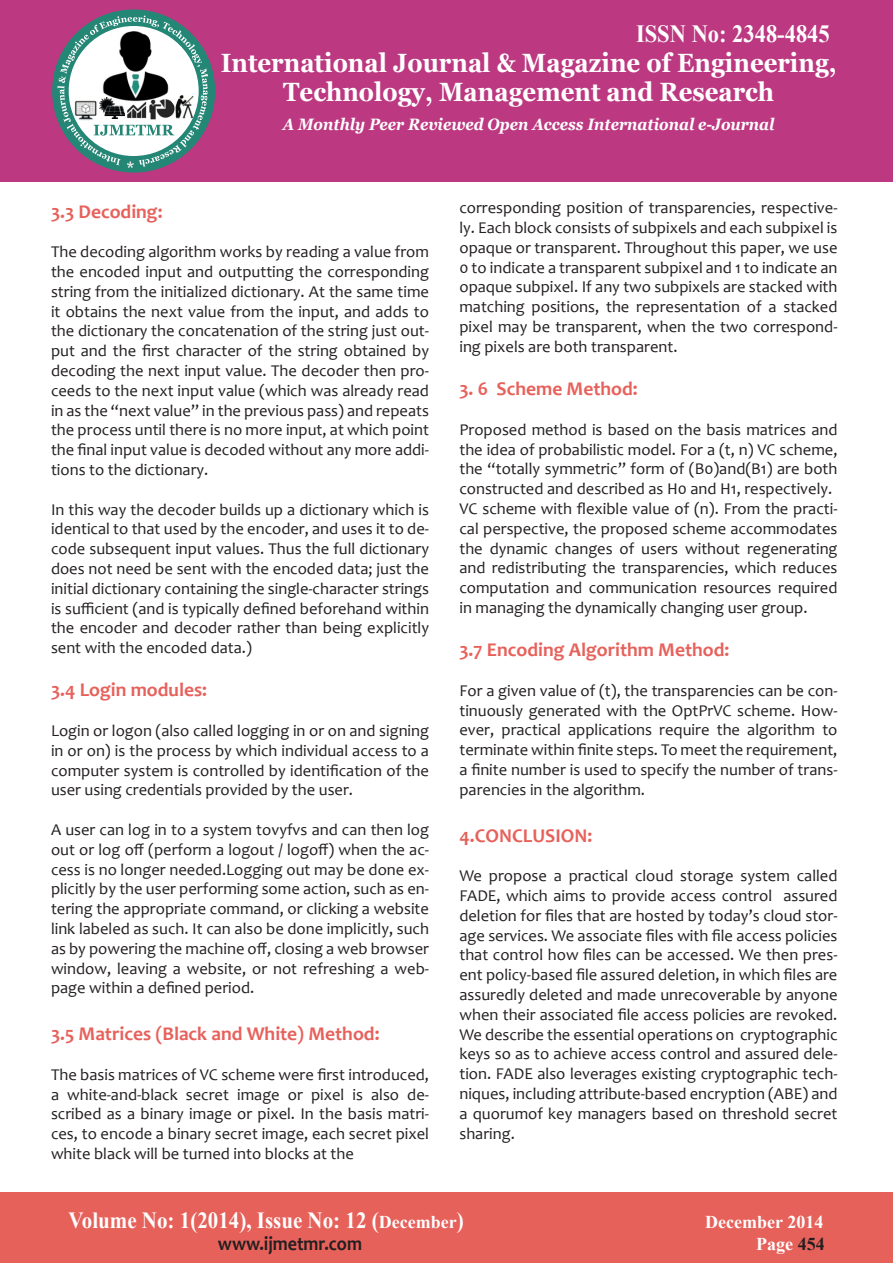
<style>
.page{position:relative;width:893px;height:1263px;background:#fff}
.page>*{position:absolute;margin:0;border:0;box-sizing:border-box;transform-origin:0 0}
.t1{font:700 26.4px "Georgia";color:#fff;scale:.91 1}
.t2{font:700 24.75px "Times New Roman";color:#fff;scale:.91 1}
.t3{font:700 23.1px "Times New Roman";color:#fff;scale:.91 1}
.t4{font:700 19.8px "Candara";color:#231f20;scale:.91 1}
.t5{font:700 19.5px "Candara";color:#e7615b}
.t6{font:700 18px "Times New Roman";color:#fff}
.t7{font:16.5px/19.8px "Candara";color:#231f20;text-align:justify}
.t8{font:italic 700 16.5px "Georgia";color:#fff;scale:.91 1}
.s1{font-size:18px}
.s2{color:#231f20}
</style>
<div class="page">
<div style="left:0;top:1193px;width:893px;height:70px;background:#e7615b"></div>
<div style="left:0;top:0;width:893px;height:182px;background:#bc3981"></div>
<div style="left:52px;top:9px;width:163px;height:164px;background:#248675;border-radius:50%"></div>
<svg style="left:58px;top:16px;width:150px;height:152px"></svg>
<img style="left:148px;top:98px;width:27px;height:23px">
<img style="left:175px;top:95px;width:21px;height:25px">
<img style="left:100px;top:30px;width:72px;height:74px">
<img style="left:73px;top:99px;width:26px;height:22px">
<img style="left:100px;top:98px;width:25px;height:21px">
<p class="t2" style="left:636px;top:16px;width:214px">ISSN No: 2348-4845</p>
<p class="t1" style="left:221px;top:46px;width:678px">International Journal &amp; Magazine of Engineering,</p>
<p class="t1" style="left:283px;top:75px;width:541px">Technology, Management and Research</p>
<p class="t8" style="left:283px;top:113px;width:542px">A Monthly Peer Reviewed Open Access International e-Journal</p>
<p class="t5" style="left:51px;top:199px;width:113px">3.3 Decoding:</p>
<p class="t7" style="left:51px;top:242px;width:380px">The decoding algorithm works by reading a value from the encoded input and outputting the corresponding string from the initialized dictionary. At the same time it obtains the next value from the input, and adds to the dictionary the concatenation of the string just out&shy;put and the first character of the string obtained by decoding the next input value. The decoder then pro&shy;ceeds to the next input value (which was already read in as the “next value” in the previous pass) and repeats the process until there is no more input, at which point the final input value is decoded without any more addi&shy;tions to the dictionary.</p>
<p class="t7" style="left:51px;top:499px;width:380px">In this way the decoder builds up a dictionary which is identical to that used by the encoder, and uses it to de&shy;code subsequent input values. Thus the full dictionary does not need be sent with the encoded data; just the initial dictionary containing the single-character strings is sufficient (and is typically defined beforehand within the encoder and decoder rather than being explicitly sent with the encoded data.)</p>
<p class="t5" style="left:51px;top:678px;width:158px">3.4 Login modules:</p>
<p class="t7" style="left:51px;top:721px;width:380px">Login or logon (also called logging in or on and signing in or on) is the process by which individual access to a computer system is controlled by identification of the user using credentials provided by the user.</p>
<p class="t7" style="left:51px;top:820px;width:380px">A user can log in to a system tovyfvs and can then log out or log off (perform a logout / logoff) when the ac&shy;cess is no longer needed.Logging out may be done ex&shy;plicitly by the user performing some action, such as en&shy;tering the appropriate command, or clicking a website link labeled as such. It can also be done implicitly, such as by powering the machine off, closing a web browser window, leaving a website, or not refreshing a web&shy;page within a defined period.</p>
<p class="t5" style="left:51px;top:1022px;width:330px">3.5 Matrices (Black and White) Method:</p>
<p class="t7" style="left:51px;top:1064px;width:380px">The basis matrices of VC scheme were first introduced, a white-and-black secret image or pixel is also de&shy;scribed as a binary image or pixel. In the basis matri&shy;ces, to encode a binary secret image, each secret pixel white black will be turned into blocks at the</p>
<p class="t7" style="left:459px;top:198px;width:380px">corresponding position of transparencies, respective&shy;ly. Each block consists of subpixels and each subpixel is opaque or transparent. Throughout this paper, we use 0 to indicate a transparent subpixel and 1 to indicate an opaque subpixel. If any two subpixels are stacked with matching positions, the representation of a stacked pixel may be transparent, when the two correspond&shy;ing pixels are both transparent.</p>
<p class="t5" style="left:459px;top:376px;width:180px">3. 6 Scheme Method:</p>
<p class="t7" style="left:459px;top:419px;width:380px">Proposed method is based on the basis matrices and the idea of probabilistic model. For a (t, n) VC scheme, the “totally symmetric” form of (B0)and(B1) are both constructed and described as H0 and H1, respectively.</p>
<p class="t7" style="left:459px;top:498px;width:380px">VC scheme with flexible value of (n). From the practi&shy;cal perspective, the proposed scheme accommodates the dynamic changes of users without regenerating and redistributing the transparencies, which reduces computation and communication resources required in managing the dynamically changing user group.</p>
<p class="t5" style="left:459px;top:637px;width:272px">3.7 Encoding Algorithm Method:</p>
<p class="t7" style="left:459px;top:680px;width:380px">For a given value of (t), the transparencies can be con&shy;tinuously generated with the OptPrVC scheme. How&shy;ever, practical applications require the algorithm to terminate within finite steps. To meet the requirement, a finite number is used to specify the number of trans&shy;parencies in the algorithm.</p>
<p class="t5" style="left:459px;top:823px;width:134px">4.CONCLUSION:</p>
<p class="t7" style="left:459px;top:866px;width:380px">We propose a practical cloud storage system called FADE, which aims to provide access control assured deletion for files that are hosted by today’s cloud stor&shy;age services. We associate files with file access policies that control how files can be accessed. We then pres&shy;ent policy-based file assured deletion, in which files are assuredly deleted and made unrecoverable by anyone when their associated file access policies are revoked.<br>We describe the essential operations on cryptographic keys so as to achieve access control and assured dele&shy;tion. FADE also leverages existing cryptographic tech&shy;niques, including attribute-based encryption (ABE) and a quorumof key managers based on threshold secret sharing.</p>
<p class="t3" style="left:69px;top:1204px;width:436px">Volume No: 1(2014), Issue No: 12 (<span class="s1">December</span>)</p>
<p class="t6" style="left:705px;top:1210px;width:120px">December 2014</p>
<p class="t4" style="left:218px;top:1231px;width:160px">www.ijmetmr.com</p>
<p class="t6" style="left:756px;top:1231px;width:70px">Page <span class="s2">454</span></p>
</div>
